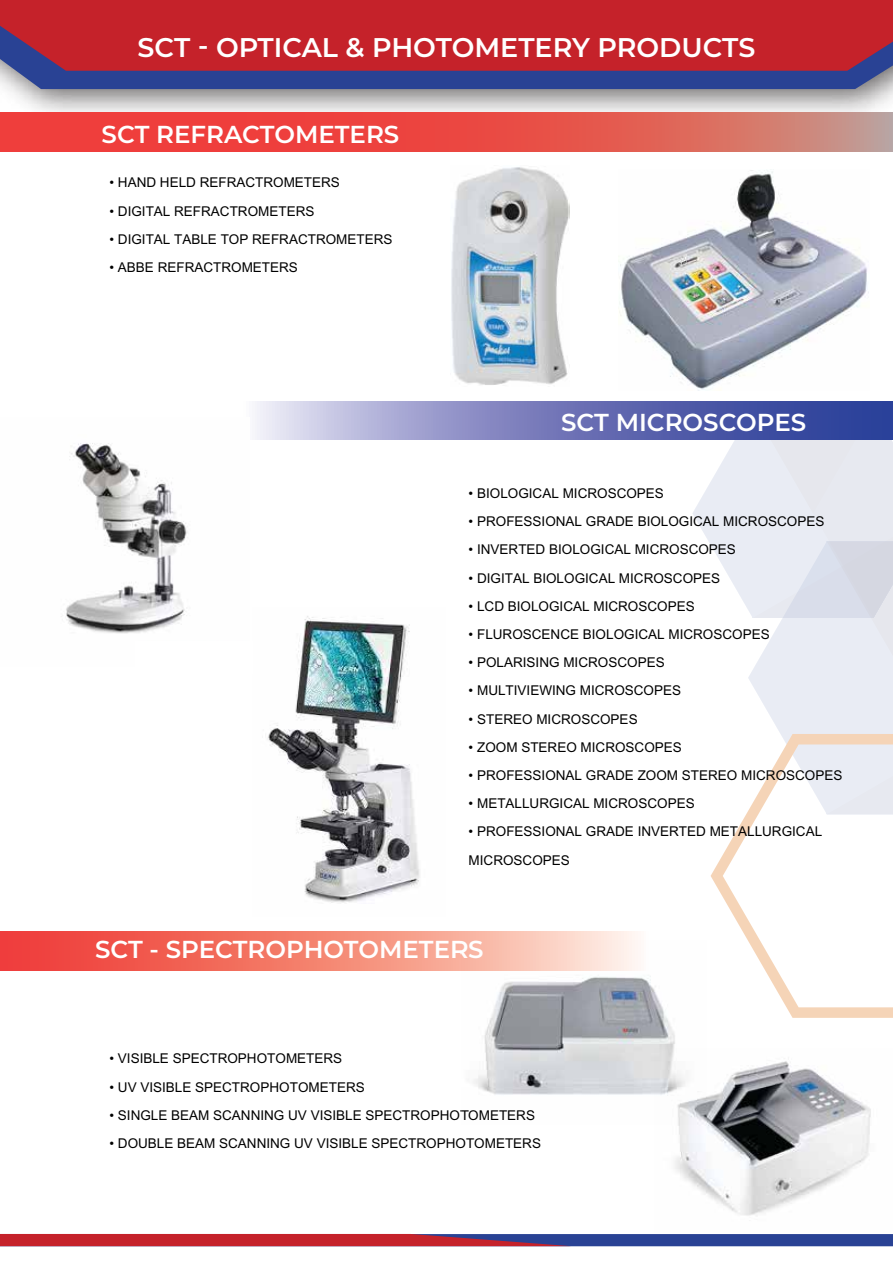
<style>
.page{position:relative;width:893px;height:1263px;background:#fff}
.page>*{position:absolute;margin:0;border:0;box-sizing:border-box;transform-origin:0 0}
.t1{font:600 27px "Montserrat";color:#fff}
.t2{font:600 24.45px "Montserrat";color:#fff}
.t3{font:13.5px/28.2px "Arial";color:#000}
</style>
<div class="page">
<svg style="left:692px;top:440px;width:201px;height:294px"></svg>
<svg style="left:711px;top:734px;width:182px;height:284px"></svg>
<svg style="left:0;top:1234px;width:893px;height:12px;background:#7f305a"></svg>
<div style="left:0;top:71px;width:893px;height:18px;background:#294294"></div>
<div style="left:0;top:0;width:893px;height:71px;background:#c5222a"></div>
<svg style="left:0;top:112px;width:893px;height:39px;background:#e4554e"></svg>
<svg style="left:255px;top:401px;width:638px;height:39px;background:#777ebb"></svg>
<svg style="left:0;top:931px;width:638px;height:39px;background:#f3786a"></svg>
<img style="left:451px;top:167px;width:118px;height:218px">
<img style="left:619px;top:170px;width:250px;height:220px">
<img style="left:66px;top:443px;width:122px;height:191px">
<img style="left:267px;top:616px;width:153px;height:287px">
<img style="left:675px;top:1061px;width:196px;height:155px">
<img style="left:461px;top:941px;width:245px;height:184px">
<h1 class="t1" style="left:138px;top:29px;width:619px">SCT - OPTICAL &amp; PHOTOMETERY PRODUCTS</h1>
<h2 class="t2" style="left:102px;top:117px;width:299px">SCT REFRACTOMETERS</h2>
<p class="t3" style="left:109px;top:169px;width:232px">• HAND HELD REFRACTROMETERS</p>
<p class="t3" style="left:109px;top:197px;width:206px">• DIGITAL REFRACTROMETERS</p>
<p class="t3" style="left:109px;top:225px;width:285px">• DIGITAL TABLE TOP REFRACTROMETERS</p>
<p class="t3" style="left:109px;top:253px;width:190px">• ABBE REFRACTROMETERS</p>
<h2 class="t2" style="left:561px;top:405px;width:247px">SCT MICROSCOPES</h2>
<p class="t3" style="left:469px;top:479px;width:197px">• BIOLOGICAL MICROSCOPES</p>
<p class="t3" style="left:469px;top:507px;width:357px">• PROFESSIONAL GRADE BIOLOGICAL MICROSCOPES</p>
<p class="t3" style="left:469px;top:536px;width:269px">• INVERTED BIOLOGICAL MICROSCOPES</p>
<p class="t3" style="left:469px;top:564px;width:253px">• DIGITAL BIOLOGICAL MICROSCOPES</p>
<p class="t3" style="left:469px;top:592px;width:228px">• LCD BIOLOGICAL MICROSCOPES</p>
<p class="t3" style="left:469px;top:620px;width:303px">• FLUROSCENCE BIOLOGICAL MICROSCOPES</p>
<p class="t3" style="left:469px;top:648px;width:198px">• POLARISING MICROSCOPES</p>
<p class="t3" style="left:469px;top:677px;width:214px">• MULTIVIEWING MICROSCOPES</p>
<p class="t3" style="left:469px;top:705px;width:171px">• STEREO MICROSCOPES</p>
<p class="t3" style="left:469px;top:733px;width:215px">• ZOOM STEREO MICROSCOPES</p>
<p class="t3" style="left:469px;top:761px;width:375px">• PROFESSIONAL GRADE ZOOM STEREO MICROSCOPES</p>
<p class="t3" style="left:469px;top:789px;width:228px">• METALLURGICAL MICROSCOPES</p>
<p class="t3" style="left:469px;top:818px;width:355px">• PROFESSIONAL GRADE INVERTED METALLURGICAL<br>MICROSCOPES</p>
<h2 class="t2" style="left:95px;top:932px;width:390px">SCT - SPECTROPHOTOMETERS</h2>
<p class="t3" style="left:109px;top:1045px;width:234px">• VISIBLE SPECTROPHOTOMETERS</p>
<p class="t3" style="left:109px;top:1073px;width:257px">• UV VISIBLE SPECTROPHOTOMETERS</p>
<p class="t3" style="left:109px;top:1101px;width:427px">• SINGLE BEAM SCANNING UV VISIBLE SPECTROPHOTOMETERS</p>
<p class="t3" style="left:109px;top:1129px;width:433px">• DOUBLE BEAM SCANNING UV VISIBLE SPECTROPHOTOMETERS</p>
</div>
